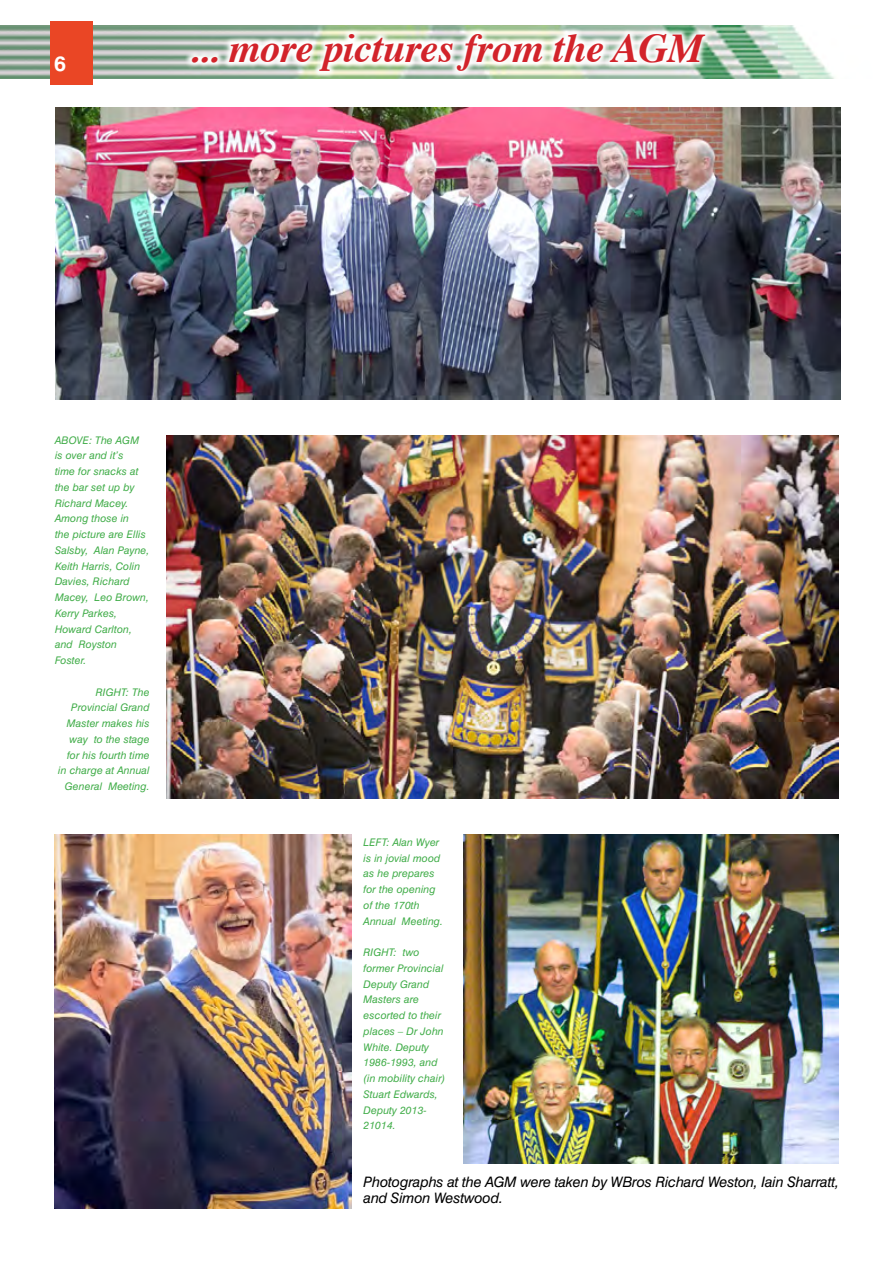
<style>
.page{position:relative;width:893px;height:1263px;background:#fff}
.page>*{position:absolute;margin:0;border:0;box-sizing:border-box;transform-origin:0 0}
.t1{font:italic 700 40.8px "Times";letter-spacing:-.01em;color:#d2232a}
.t2{font:700 21px "Swiss 721 BT";color:#fff}
.t3{font:italic 14.4px/15.8px "Swiss 721 BT";letter-spacing:-.01em;color:#000}
.t4{font:italic 10.5px/15.8px "Swiss 721 BT";letter-spacing:.01em;color:#41ad49}
</style>
<div class="page">
<img style="left:0;top:26px;width:835px;height:53px">
<div style="left:50px;top:21px;width:42px;height:64px;background:#ea4625"></div>
<svg style="left:185px;top:27px;width:527px;height:51px"></svg>
<img style="left:55px;top:108px;width:786px;height:291px">
<img style="left:167px;top:435px;width:672px;height:363px">
<img style="left:463px;top:834px;width:376px;height:329px">
<img style="left:54px;top:834px;width:297px;height:375px">
<h2 class="t2" style="left:54px;top:51px;width:13px">6</h2>
<h1 class="t1" style="left:189px;top:10px;width:516px">... more pictures from the AGM</h1>
<p class="t4" style="left:55px;top:432px;width:96px">ABOVE: The AGM is over and it’s<br>time for snacks at the bar set up by<br>Richard Macey.<br>Among those in<br>the picture are Ellis<br>Salsby, Alan Payne,<br>Keith Harris, Colin<br>Davies, Richard<br>Macey, Leo Brown,<br>Kerry Parkes,<br>Howard Carlton, and Royston<br>Foster.</p>
<p class="t4" style="left:58px;top:684px;width:93px;text-align:right">RIGHT: The<br>Provincial Grand<br>Master makes his way to the stage for his fourth time in charge at Annual<br>General Meeting.</p>
<p class="t4" style="left:364px;top:834px;width:81px">LEFT: Alan Wyer is in jovial mood as he prepares for the opening of the 170th<br>Annual Meeting.</p>
<p class="t4" style="left:364px;top:944px;width:83px">RIGHT: two former Provincial<br>Deputy Grand<br>Masters are escorted to their places – Dr John<br>White. Deputy<br>1986-1993, and (in mobility chair)<br>Stuart Edwards,<br>Deputy 2013-<br>21014.</p>
<h3 class="t3" style="left:364px;top:1174px;width:477px">Photographs at the AGM were taken by WBros Richard Weston, Iain Sharratt, and Simon Westwood.</h3>
</div>
